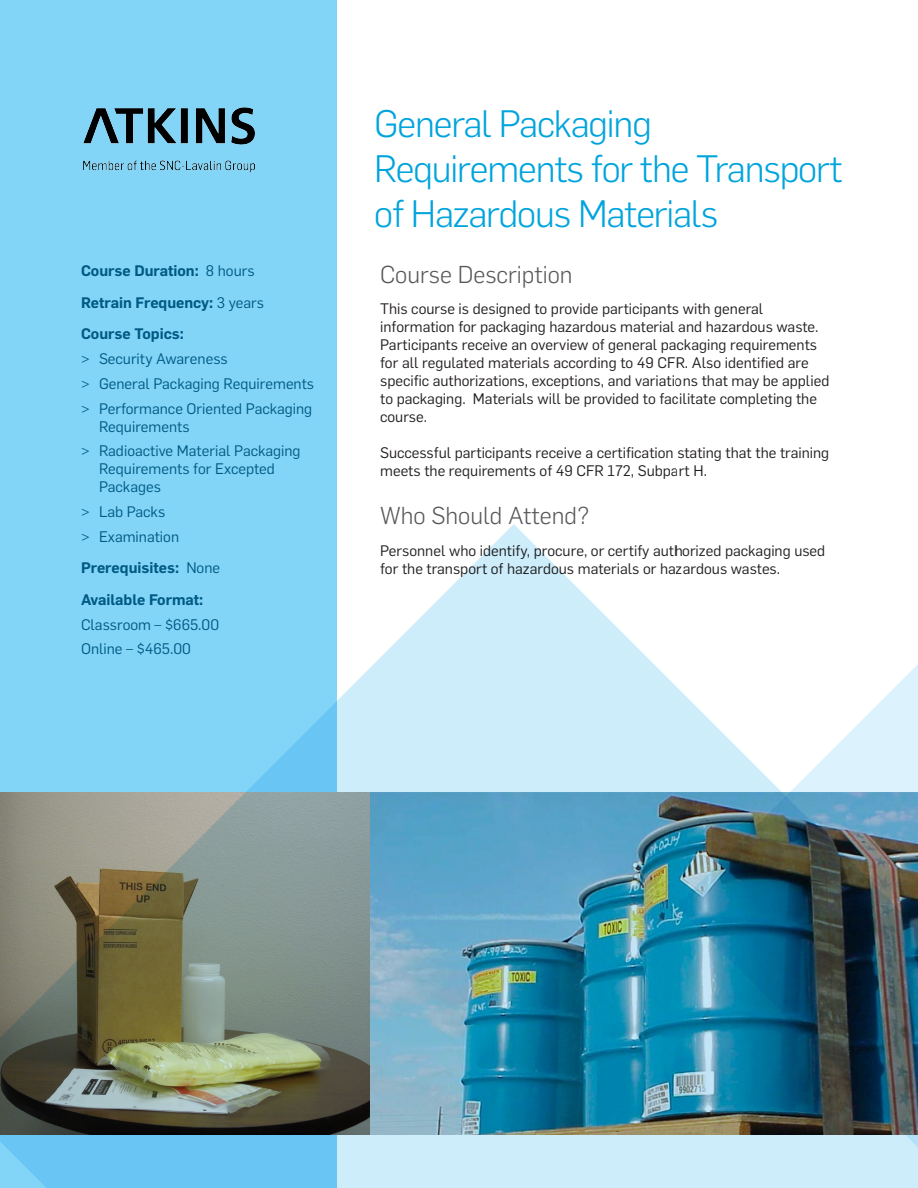
<style>
.page{position:relative;width:918px;height:1188px;background:#fff}
.page>*{position:absolute;margin:0;border:0;box-sizing:border-box;transform-origin:0 0}
._01-Title{font:300 37.5px/45px "Flama";letter-spacing:-.03em;color:#00a4dc}
.t1{font:300 24px "Flama";color:#57585a}
.t2{font:15px/18px "Flama";color:#231f20}
.t3{font:15px/24.8px "Flama";color:#005a84}
.t4{font:600 15px/31.5px "Flama";color:#005a84}
.s1{font-weight:400}
</style>
<div class="page">
<div style="left:0;top:0;width:338px;height:1188px;background:#82d5f7"></div>
<img style="left:83px;top:107px;width:172px;height:66px">
<img style="left:0;top:524px;width:676px;height:664px">
<img style="left:676px;top:664px;width:242px;height:524px">
<p class="t4" style="left:81px;top:254px;width:185px">Course Duration: <span class="s1">8 hours<br></span>Retrain Frequency: <span class="s1">3 years<br></span>Course Topics:</p>
<p class="t3" style="left:81px;top:345px;width:235px">&gt; Security Awareness<br>&gt; General Packaging Requirements &gt; Performance Oriented Packaging</p>
<p class="t3" style="left:81px;top:413px;width:221px;text-indent:18px">Requirements<br>&gt; Radioactive Material Packaging</p>
<p class="t3" style="left:99px;top:459px;width:178px;line-height:18px">Requirements for Excepted<br>Packages</p>
<p class="t3" style="left:81px;top:498px;width:100px">&gt; Lab Packs<br>&gt; Examination</p>
<p class="t4" style="left:81px;top:551px;width:141px">Prerequisites: <span class="s1">None<br></span>Available Format:</p>
<p class="t3" style="left:81px;top:611px;width:140px">Classroom – $665.00<br>Online – $465.00</p>
<p class="_01-Title" style="left:374px;top:99px;width:470px">General Packaging<br>Requirements for the Transport of Hazardous Materials</p>
<h2 class="t1" style="left:380px;top:258px;width:194px">Course Description</h2>
<p class="t2" style="left:380px;top:299px;width:451px">This course is designed to provide participants with general information for packaging hazardous material and hazardous waste.<br>Participants receive an overview of general packaging requirements for all regulated materials according to 49 CFR. Also identified are specific authorizations, exceptions, and variations that may be applied to packaging. Materials will be provided to facilitate completing the course.</p>
<p class="t2" style="left:380px;top:443px;width:451px">Successful participants receive a certification stating that the training meets the requirements of 49 CFR 172, Subpart H.</p>
<h2 class="t1" style="left:380px;top:500px;width:211px">Who Should Attend?</h2>
<p class="t2" style="left:380px;top:541px;width:447px">Personnel who identify, procure, or certify authorized packaging used for the transport of hazardous materials or hazardous wastes.</p>
</div>
